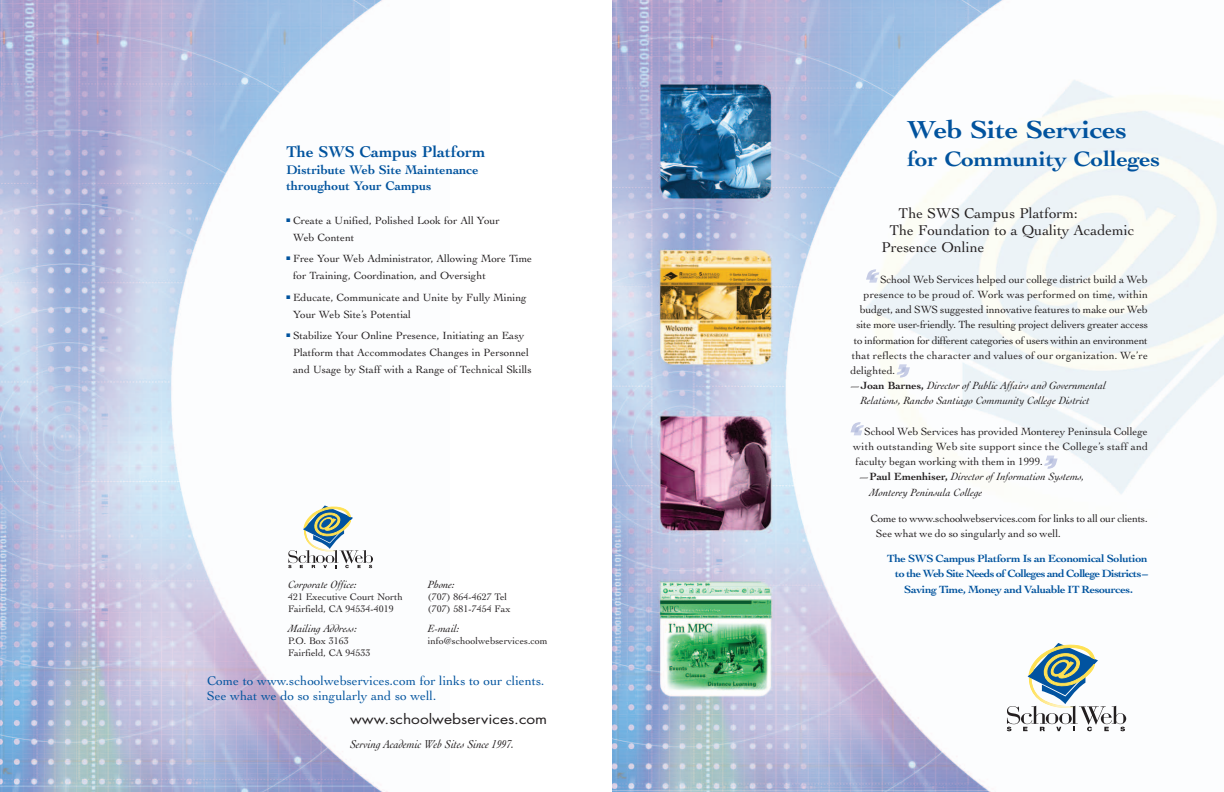
<style>
.page{position:relative;width:1224px;height:792px;background:#fff}
.page>*{position:absolute;margin:0;border:0;box-sizing:border-box;transform-origin:0 0}
.t1{font:700 26px "Cochin";letter-spacing:-.01em;color:#01539e;scale:1.1 1}
.t2{font:700 22px "Cochin";letter-spacing:-.01em;color:#01539e;scale:1.1 1}
.t3{font:700 16.4px "Cochin";color:#01539e}
.t4{font:15px "Cochin";color:#231f20}
.t5{font:13.4px "Futura";color:#231f20;scale:1.16 1}
.t6{font:13.2px/15.9px "Cochin";color:#01539e}
.t7{font:700 13.1px/15.7px "Cochin";color:#01539e}
.t8{font:italic 12px "Cochin";color:#231f20;scale:.92 1}
.t9{font:11px/17px "Cochin";color:#231f20}
.t10{font:italic 11px "Cochin";color:#231f20}
.t11{font:11px/15.2px "Cochin";letter-spacing:-.02em;color:#231f20}
.t12{font:700 11px "Cochin";letter-spacing:-.025em;color:#01539e;scale:1.06 1}
.t13{font:11px "Cochin";letter-spacing:-.025em;color:#231f20}
.t14{font:11px "Cochin";letter-spacing:.02em;color:#231f20}
.t15{font:700 11px "Cochin";letter-spacing:-.055em;color:#01539e;scale:1.06 1}
.t16{font:10px/12px "Cochin";color:#231f20}
.s1{font-style:normal}
.s2{font-weight:700;font-style:normal}
</style>
<div class="page">
<img style="left:0;top:0;width:388px;height:792px">
<svg style="left:288px;top:505px;width:85px;height:63px"></svg>
<img style="left:612px;top:0;width:612px;height:792px">
<svg style="left:1007px;top:643px;width:119px;height:88px"></svg>
<svg style="left:866px;top:269px;width:13px;height:14px"></svg>
<svg style="left:897px;top:364px;width:13px;height:14px"></svg>
<svg style="left:851px;top:422px;width:13px;height:13px"></svg>
<svg style="left:1044px;top:456px;width:14px;height:13px"></svg>
<h3 class="t3" style="left:286px;top:145px;width:201px">The SWS Campus Platform</h3>
<p class="t7" style="left:286px;top:163px;width:194px">Distribute Web Site Maintenance throughout Your Campus</p>
<p class="t9" style="left:293px;top:213px;width:208px;text-indent:-7px"><sup>■</sup> Create a Unified, Polished Look for All Your<br>Web Content</p>
<p class="t9" style="left:293px;top:251px;width:241px;text-indent:-7px"><sup>■</sup> Free Your Web Administrator, Allowing More Time for Training, Coordination, and Oversight</p>
<p class="t9" style="left:293px;top:290px;width:235px;text-indent:-7px"><sup>■</sup> Educate, Communicate and Unite by Fully Mining<br>Your Web Site’s Potential</p>
<p class="t9" style="left:293px;top:328px;width:240px;text-indent:-7px"><sup>■</sup> Stabilize Your Online Presence, Initiating an Easy<br>Platform that Accommodates Changes in Personnel and Usage by Staff with a Range of Technical Skills</p>
<p class="t10" style="left:288px;top:580px;width:70px">Corporate Office:</p>
<p class="t16" style="left:288px;top:592px;width:116px">421 Executive Court North<br>Fairfield, CA 94534-4019</p>
<p class="t10" style="left:288px;top:624px;width:70px">Mailing Address:</p>
<p class="t16" style="left:288px;top:636px;width:84px">P.O. Box 3163<br>Fairfield, CA 94533</p>
<p class="t10" style="left:428px;top:580px;width:28px">Phone:</p>
<p class="t16" style="left:428px;top:592px;width:84px">(707) 864-4627 Tel (707) 581-7454 Fax</p>
<p class="t10" style="left:428px;top:624px;width:33px">E-mail:</p>
<p class="t16" style="left:428px;top:636px;width:121px">info@schoolwebservices.com</p>
<p class="t6" style="left:207px;top:674px;width:339px">Come to www.schoolwebservices.com for links to our clients.<br>See what we do so singularly and so well.</p>
<p class="t5" style="left:350px;top:712px;width:171px">www.schoolwebservices.com</p>
<p class="t8" style="left:350px;top:739px;width:180px">Serving Academic Web Sites Since 1997.</p>
<h1 class="t1" style="left:907px;top:119px;width:202px">Web Site Services</h1>
<h2 class="t2" style="left:907px;top:151px;width:232px">for Community Colleges</h2>
<h3 class="t4" style="left:899px;top:207px;width:181px">The SWS Campus Platform:</h3>
<h3 class="t4" style="left:889px;top:224px;width:247px">The Foundation to a Quality Academic</h3>
<h3 class="t4" style="left:881px;top:241px;width:104px">Presence Online</h3>
<p class="t9" style="left:880px;top:272px;width:269px">School Web Services helped our college district build a Web</p>
<p class="t9" style="left:864px;top:287px;width:286px">presence to be proud of. Work was performed on time, within</p>
<p class="t9" style="left:860px;top:302px;width:290px">budget, and SWS suggested innovative features to make our Web</p>
<p class="t11" style="left:857px;top:318px;width:293px">site more user-friendly. The resulting project delivers greater access</p>
<p class="t13" style="left:854px;top:336px;width:295px">to information for different categories of users within an environment</p>
<p class="t9" style="left:852px;top:348px;width:298px">that reflects the character and values of our organization. We’re</p>
<p class="t9" style="left:850px;top:363px;width:46px">delighted.</p>
<p class="t10" style="left:850px;top:381px;width:258px"><span class="s1">—</span><span class="s2">Joan Barnes,</span> Director of Public Affairs and Governmental</p>
<p class="t10" style="left:861px;top:397px;width:231px">Relations, Rancho Santiago Community College District</p>
<p class="t9" style="left:864px;top:424px;width:285px">School Web Services has provided Monterey Peninsula College</p>
<p class="t14" style="left:853px;top:442px;width:296px">with outstanding Web site support since the College’s staff and</p>
<p class="t9" style="left:856px;top:454px;width:189px">faculty began working with them in 1999.</p>
<p class="t10" style="left:859px;top:473px;width:227px"><span class="s1">—</span><span class="s2">Paul Emenhiser,</span> Director of Information Systems,</p>
<p class="t10" style="left:870px;top:488px;width:114px">Monterey Peninsula College</p>
<p class="t11" style="left:876px;top:512px;width:273px;text-indent:-6px">Come to www.schoolwebservices.com for links to all our clients.<br>See what we do so singularly and so well.</p>
<p class="t12" style="left:887px;top:554px;width:247px">The SWS Campus Platform Is an Economical Solution</p>
<p class="t15" style="left:895px;top:570px;width:240px">to the Web Site Needs of Colleges and College Districts–</p>
<p class="t12" style="left:904px;top:585px;width:217px">Saving Time, Money and Valuable IT Resources.</p>
</div>
